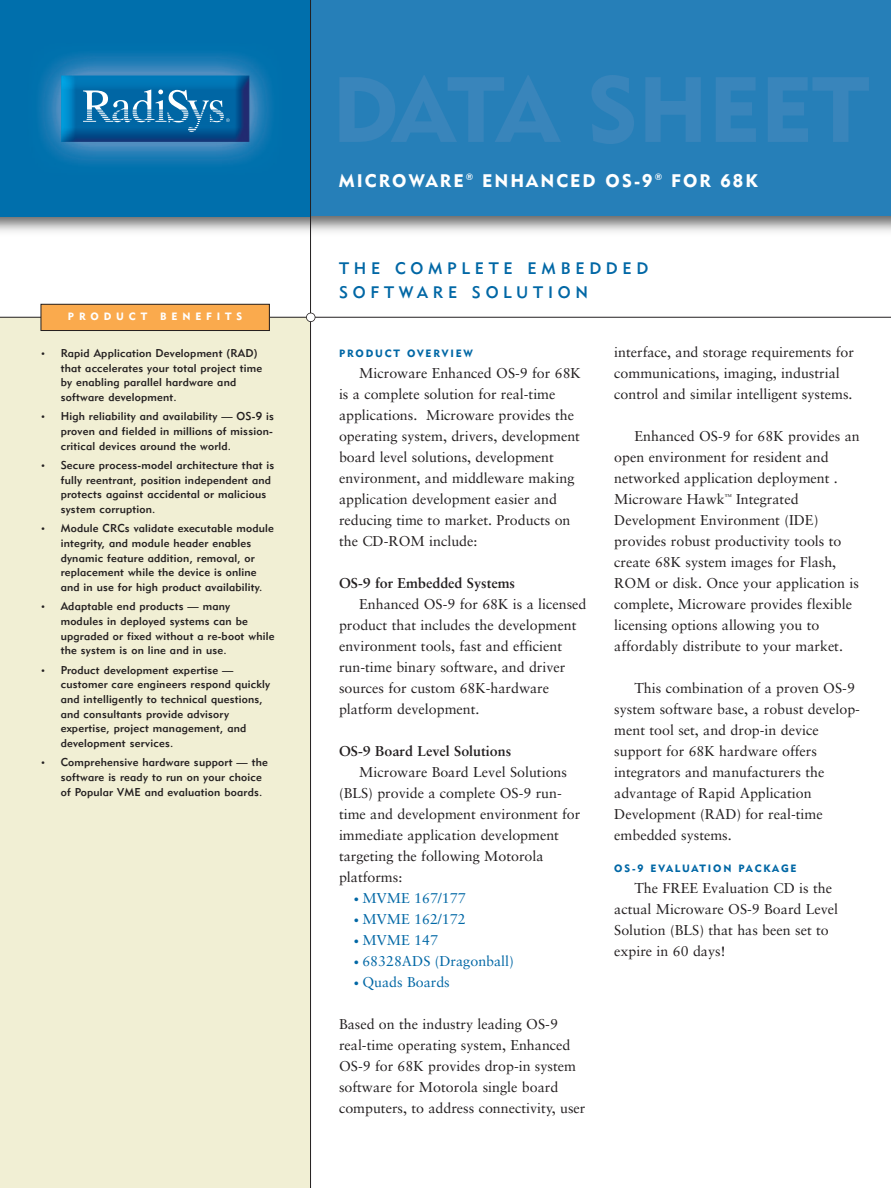
<style>
.page{position:relative;width:891px;height:1188px;background:#fff}
.page>*{position:absolute;margin:0;border:0;box-sizing:border-box;transform-origin:0 0}
.t1{font:18px "Geometric 415 BT Black A";letter-spacing:.115em;color:#fff}
.t2{font:16.5px/24px "Geometric 415 BT Medium A";letter-spacing:.285em;color:#0067a5}
.t3{font:14.25px/21px "Sabon";color:#231f20}
.t4{font:14.25px "Sabon";color:#0067a5}
.t5{font:700 14.25px "Sabon";color:#231f20}
.t6{font:11.25px/14.7px "Geometric 415 BT Medium A";letter-spacing:.015em;color:#231f20}
.t7{font:10.5px "Geometric 415 BT Black A";letter-spacing:.175em;color:#0067a5}
.t8{font:10.5px "Geometric 415 BT Black A";letter-spacing:.465em;color:#fff}
.s1{font-size:9px}
.s2{font-size:10.5px}
</style>
<div class="page">
<img style="left:0;top:216px;width:891px;height:19px">
<div style="left:0;top:0;width:891px;height:216px;background:#267fb8"></div>
<img style="left:0;top:0;width:310px;height:216px">
<svg style="left:83px;top:90px;width:147px;height:42px;background:#2e81b3"></svg>
<div style="left:0;top:318px;width:311px;height:870px;background:#f1efd4"></div>
<hr style="left:0;top:317px;width:891px;height:1px;background:#231f20">
<hr style="left:310px;top:0;width:1px;height:1188px;background:#231f20">
<div style="left:306px;top:313px;width:9px;height:9px;background:#fff;border-radius:50%"></div>
<div style="left:306px;top:313px;width:9px;height:9px;border:2px solid #231f20;border-radius:50%"></div>
<div style="left:41px;top:304px;width:228px;height:27px;background:#faaa4d"></div>
<div style="left:41px;top:304px;width:229px;height:27px;border:1px solid #231f20"></div>
<p class="t8" style="left:68px;top:313px;width:176px">PRODUCT BENEFITS</p>
<p class="t6" style="left:61px;top:347px;width:203px;text-indent:-20px"><span class="s1">•</span> Rapid Application Development (RAD) that accelerates your total project time by enabling parallel hardware and software development.</p>
<p class="t6" style="left:61px;top:410px;width:215px;text-align:justify;text-indent:-20px"><span class="s1">•</span> High reliability and availability — OS-9 is proven and fielded in millions of mission&shy;critical devices around the world.</p>
<p class="t6" style="left:61px;top:459px;width:215px;text-indent:-20px"><span class="s1">•</span> Secure process-model architecture that is fully reentrant, position independent and protects against accidental or malicious system corruption.</p>
<p class="t6" style="left:61px;top:522px;width:215px;text-indent:-20px"><span class="s1">•</span> Module CRCs validate executable module integrity, and module header enables dynamic feature addition, removal, or replacement while the device is online and in use for high product availability.</p>
<p class="t6" style="left:61px;top:600px;width:215px;text-indent:-20px"><span class="s1">•</span> Adaptable end products — many modules in deployed systems can be upgraded or fixed without a re-boot while the system is on line and in use.</p>
<p class="t6" style="left:61px;top:664px;width:211px;text-indent:-20px"><span class="s1">•</span> Product development expertise — customer care engineers respond quickly and intelligently to technical questions, and consultants provide advisory expertise, project management, and development services.</p>
<p class="t6" style="left:61px;top:756px;width:209px;text-indent:-20px"><span class="s1">•</span> Comprehensive hardware support — the software is ready to run on your choice of Popular VME and evaluation boards.</p>
<p class="t1" style="left:339px;top:174px;width:420px">MICROWARE <sup>®</sup> ENHANCED OS-9 <sup>®</sup> FOR 68K</p>
<p class="t2" style="left:339px;top:258px;width:311px">THE COMPLETE EMBEDDED<br>SOFTWARE SOLUTION</p>
<p class="t7" style="left:339px;top:350px;width:135px">PRODUCT OVERVIEW</p>
<p class="t3" style="left:339px;top:364px;width:243px;text-indent:20px">Microware Enhanced OS-9 for 68K is a complete solution for real-time applications. Microware provides the operating system, drivers, development board level solutions, development environment, and middleware making application development easier and reducing time to market. Products on the CD-ROM include:</p>
<p class="t5" style="left:339px;top:577px;width:178px">OS-9 for Embedded Systems</p>
<p class="t3" style="left:339px;top:595px;width:249px;text-indent:20px">Enhanced OS-9 for 68K is a licensed product that includes the development environment tools, fast and efficient run-time binary software, and driver sources for custom 68K-hardware platform development.</p>
<p class="t5" style="left:339px;top:745px;width:174px">OS-9 Board Level Solutions</p>
<p class="t3" style="left:339px;top:763px;width:243px;text-indent:20px">Microware Board Level Solutions (BLS) provide a complete OS-9 run&shy;time and development environment for immediate application development targeting the following Motorola platforms:</p>
<p class="t4" style="left:354px;top:892px;width:113px"><span class="s2">•</span> MVME 167/177</p>
<p class="t4" style="left:354px;top:913px;width:113px"><span class="s2">•</span> MVME 162/172</p>
<p class="t4" style="left:354px;top:934px;width:86px"><span class="s2">•</span> MVME 147</p>
<p class="t4" style="left:354px;top:955px;width:162px"><span class="s2">•</span> 68328ADS (Dragonball)</p>
<p class="t4" style="left:354px;top:976px;width:97px"><span class="s2">•</span> Quads Boards</p>
<p class="t3" style="left:339px;top:1015px;width:248px">Based on the industry leading OS-9 real-time operating system, Enhanced OS-9 for 68K provides drop-in system software for Motorola single board computers, to address connectivity, user</p>
<p class="t3" style="left:614px;top:343px;width:241px">interface, and storage requirements for communications, imaging, industrial control and similar intelligent systems.</p>
<p class="t3" style="left:614px;top:427px;width:247px;text-indent:20px">Enhanced OS-9 for 68K provides an open environment for resident and networked application deployment .<br>Microware Hawk<sup>™</sup> Integrated Development Environment (IDE) provides robust productivity tools to create 68K system images for Flash, ROM or disk. Once your application is complete, Microware provides flexible licensing options allowing you to affordably distribute to your market.</p>
<p class="t3" style="left:614px;top:679px;width:247px;text-indent:20px">This combination of a proven OS-9 system software base, a robust develop&shy;ment tool set, and drop-in device support for 68K hardware offers integrators and manufacturers the advantage of Rapid Application<br>Development (RAD) for real-time embedded systems.</p>
<p class="t7" style="left:614px;top:864px;width:184px">OS-9 EVALUATION PACKAGE</p>
<p class="t3" style="left:614px;top:878px;width:226px;text-indent:20px">The FREE Evaluation CD is the actual Microware OS-9 Board Level<br>Solution (BLS) that has been set to expire in 60 days!</p>
</div>
